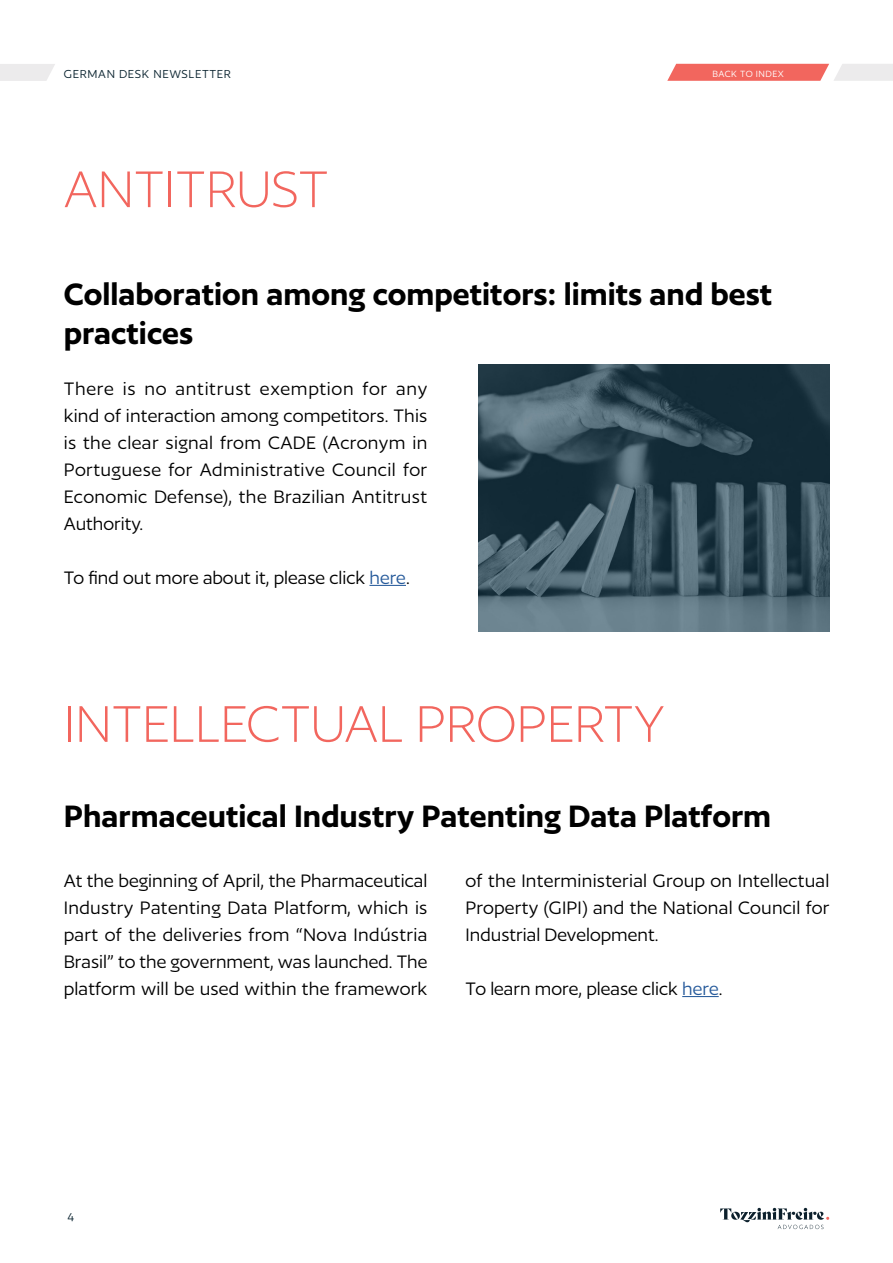
<style>
.page{position:relative;width:893px;height:1263px;background:#fff}
.page>*{position:absolute;margin:0;border:0;box-sizing:border-box;transform-origin:0 0}
.t1{font:300 60px "Author";color:#f2665e}
.t2{font:600 36px/39px "Author";color:#000}
.t3{font:21px/27px "Author";color:#000;text-align:justify}
.t4{font:13.5px "Author";letter-spacing:.05em;color:#0b2430}
.t5{font:10.5px "Author";letter-spacing:.05em;color:#fff}
.s1{color:#275b9b}
</style>
<div class="page">
<svg style="left:720px;top:1208px;width:109px;height:21px"></svg>
<svg style="left:0;top:64px;width:55px;height:17px"></svg>
<svg style="left:667px;top:64px;width:226px;height:17px;background:#f1938e"></svg>
<hr style="left:369px;top:585px;width:37px;height:1px;background:#275b9b">
<hr style="left:682px;top:996px;width:37px;height:1px;background:#275b9b">
<img style="left:478px;top:365px;width:351px;height:266px">
<p class="t4" style="left:64px;top:68px;width:169px">GERMAN DESK NEWSLETTER</p>
<h1 class="t1" style="left:64px;top:159px;width:266px">ANTITRUST</h1>
<p class="t5" style="left:712px;top:68px;width:73px">BACK TO INDEX</p>
<h2 class="t2" style="left:64px;top:274px;width:710px">Collaboration among competitors: limits and best practices</h2>
<p class="t3" style="left:64px;top:375px;width:365px">There is no antitrust exemption for any kind of interaction among competitors. This is the clear signal from CADE (Acronym in Portuguese for Administrative Council for Economic Defense), the Brazilian Antitrust Authority.</p>
<p class="t3" style="left:64px;top:564px;width:347px">To find out more about it, please click <span class="s1">here</span>.</p>
<h1 class="t1" style="left:64px;top:694px;width:603px">INTELLECTUAL PROPERTY</h1>
<h2 class="t2" style="left:64px;top:796px;width:709px">Pharmaceutical Industry Patenting Data Platform</h2>
<p class="t3" style="left:466px;top:867px;width:365px">of the Interministerial Group on Intellectual Property (GIPI) and the National Council for Industrial Development.</p>
<p class="t3" style="left:466px;top:975px;width:258px">To learn more, please click <span class="s1">here</span>.</p>
<p class="t3" style="left:64px;top:867px;width:365px">At the beginning of April, the Pharmaceutical Industry Patenting Data Platform, which is part of the deliveries from “Nova Indústria Brasil” to the government, was launched. The platform will be used within the framework</p>
<p class="t4" style="left:68px;top:1209px;width:8px">4</p>
</div>
